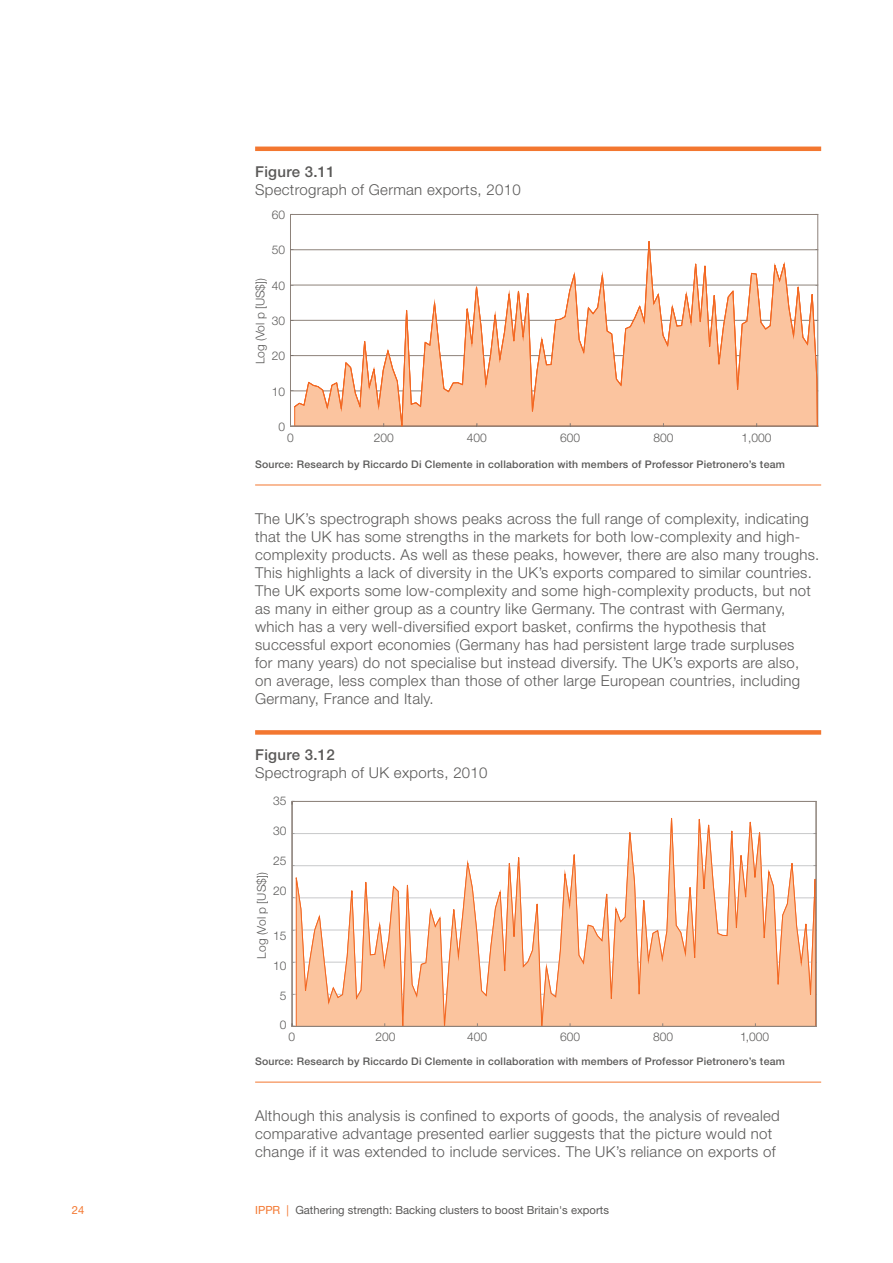
<style>
.page{position:relative;width:893px;height:1263px;background:#fff}
.page>*{position:absolute;margin:0;border:0;box-sizing:border-box;transform-origin:0 0}
.Body_para{font:300 15px/18px "Helvetica Neue LT Std";letter-spacing:.02em;color:#5a5958}
.Figure_table_header{font:300 15px "Helvetica Neue LT Std";letter-spacing:.02em;color:#5a5958}
.Figure_header_rule_a{font:500 15px "Helvetica Neue LT Std";letter-spacing:.02em;color:#5a5958}
.t1{font:300 12px "Helvetica Neue";color:#5a5958}
.t2{font:11.25px "Helvetica Neue LT Std";color:#5a5958}
.t3{font:11.25px "Helvetica Neue LT Std";color:#f37730}
.Figure_source_note_r{font:500 10.5px "Helvetica Neue LT Std";letter-spacing:.02em;color:#5a5958}
.s1{color:#f37730}
</style>
<div class="page">
<hr style="left:255px;top:147px;width:566px;height:4px;background:#f37730">
<hr style="left:255px;top:485px;width:566px;height:1px;background:#f37730">
<div style="left:255px;top:730px;width:566px;height:5px;background:#f37730"></div>
<hr style="left:255px;top:1082px;width:566px;height:1px;background:#f37730">
<hr style="left:290px;top:214px;width:1px;height:212px;background:#8d827a">
<hr style="left:290px;top:390px;width:528px;height:1px;background:#8d827a">
<hr style="left:290px;top:355px;width:528px;height:1px;background:#8d827a">
<hr style="left:290px;top:320px;width:528px;height:1px;background:#8d827a">
<hr style="left:290px;top:285px;width:528px;height:1px;background:#8d827a">
<hr style="left:290px;top:249px;width:528px;height:1px;background:#8d827a">
<hr style="left:290px;top:214px;width:528px;height:1px;background:#8d827a">
<hr style="left:817px;top:214px;width:1px;height:212px;background:#8d827a">
<hr style="left:290px;top:426px;width:528px;height:1px;background:#8d827a">
<svg style="left:294px;top:241px;width:523px;height:186px"></svg>
<hr style="left:292px;top:994px;width:524px;height:1px;background:#c7c8ca">
<hr style="left:292px;top:962px;width:524px;height:1px;background:#c7c8ca">
<hr style="left:292px;top:930px;width:524px;height:1px;background:#c7c8ca">
<hr style="left:292px;top:897px;width:524px;height:1px;background:#c7c8ca">
<hr style="left:292px;top:865px;width:524px;height:1px;background:#c7c8ca">
<hr style="left:292px;top:833px;width:524px;height:1px;background:#c7c8ca">
<hr style="left:816px;top:801px;width:1px;height:225px;background:#8d827a">
<svg style="left:295px;top:800px;width:521px;height:225px"></svg>
<div style="left:292px;top:801px;width:524px;height:226px;border:1px solid #8d827a"></div>
<hr style="left:292px;top:1026px;width:524px;height:1px;background:#8d827a">
<p class="Figure_header_rule_a" style="left:255px;top:162px;width:81px">Figure 3.11</p>
<p class="Figure_table_header" style="left:255px;top:180px;width:267px">Spectrograph of German exports, 2010</p>
<p class="t1" style="left:272px;top:207px;width:15px">60</p>
<p class="t1" style="left:272px;top:243px;width:15px">50</p>
<p class="t1" style="left:253px;top:364px;width:88px;rotate:-90deg">Log (Vol p [US$])</p>
<p class="t1" style="left:272px;top:278px;width:15px">40</p>
<p class="t1" style="left:272px;top:313px;width:15px">30</p>
<p class="t1" style="left:272px;top:349px;width:15px">20</p>
<p class="t1" style="left:272px;top:384px;width:15px">10</p>
<p class="t1" style="left:278px;top:419px;width:8px">0</p>
<p class="t1" style="left:287px;top:430px;width:8px">0</p>
<p class="t1" style="left:374px;top:430px;width:22px">200</p>
<p class="t1" style="left:467px;top:430px;width:22px">400</p>
<p class="t1" style="left:560px;top:430px;width:22px">600</p>
<p class="t1" style="left:653px;top:430px;width:22px">800</p>
<p class="t1" style="left:741px;top:430px;width:32px">1,000</p>
<p class="Figure_source_note_r" style="left:255px;top:458px;width:531px">Source: Research by Riccardo Di Clemente in collaboration with members of Professor Pietronero’s team</p>
<p class="Body_para" style="left:255px;top:509px;width:566px">The UK’s spectrograph shows peaks across the full range of complexity, indicating that the UK has some strengths in the markets for both low-complexity and high&shy;complexity products. As well as these peaks, however, there are also many troughs.<br>This highlights a lack of diversity in the UK’s exports compared to similar countries.<br>The UK exports some low-complexity and some high-complexity products, but not as many in either group as a country like Germany. The contrast with Germany, which has a very well-diversified export basket, confirms the hypothesis that successful export economies (Germany has had persistent large trade surpluses<br>for many years) do not specialise but instead diversify. The UK’s exports are also, on average, less complex than those of other large European countries, including Germany, France and Italy.</p>
<p class="Figure_header_rule_a" style="left:255px;top:746px;width:81px">Figure 3.12</p>
<p class="Figure_table_header" style="left:255px;top:764px;width:234px">Spectrograph of UK exports, 2010</p>
<p class="t1" style="left:273px;top:794px;width:15px">35</p>
<p class="t1" style="left:273px;top:824px;width:15px">30</p>
<p class="t1" style="left:273px;top:854px;width:15px">25</p>
<p class="t1" style="left:273px;top:884px;width:15px">20</p>
<p class="t1" style="left:273px;top:929px;width:15px">15</p>
<p class="t1" style="left:273px;top:959px;width:15px">10</p>
<p class="t1" style="left:280px;top:989px;width:8px">5</p>
<p class="t1" style="left:254px;top:958px;width:88px;rotate:-90deg">Log (Vol p [US$])</p>
<p class="t1" style="left:280px;top:1017px;width:8px">0</p>
<p class="t1" style="left:289px;top:1029px;width:8px">0</p>
<p class="t1" style="left:376px;top:1029px;width:22px">200</p>
<p class="t1" style="left:467px;top:1029px;width:22px">400</p>
<p class="t1" style="left:560px;top:1029px;width:22px">600</p>
<p class="t1" style="left:653px;top:1029px;width:22px">800</p>
<p class="t1" style="left:740px;top:1029px;width:30px">1,000</p>
<p class="Figure_source_note_r" style="left:255px;top:1055px;width:531px">Source: Research by Riccardo Di Clemente in collaboration with members of Professor Pietronero’s team</p>
<p class="Body_para" style="left:255px;top:1106px;width:526px">Although this analysis is confined to exports of goods, the analysis of revealed comparative advantage presented earlier suggests that the picture would not change if it was extended to include services. The UK’s reliance on exports of</p>
<p class="t3" style="left:72px;top:1203px;width:14px">24</p>
<p class="t2" style="left:255px;top:1203px;width:355px"><span class="s1">IPPR |</span> Gathering strength: Backing clusters to boost Britain's exports</p>
</div>
